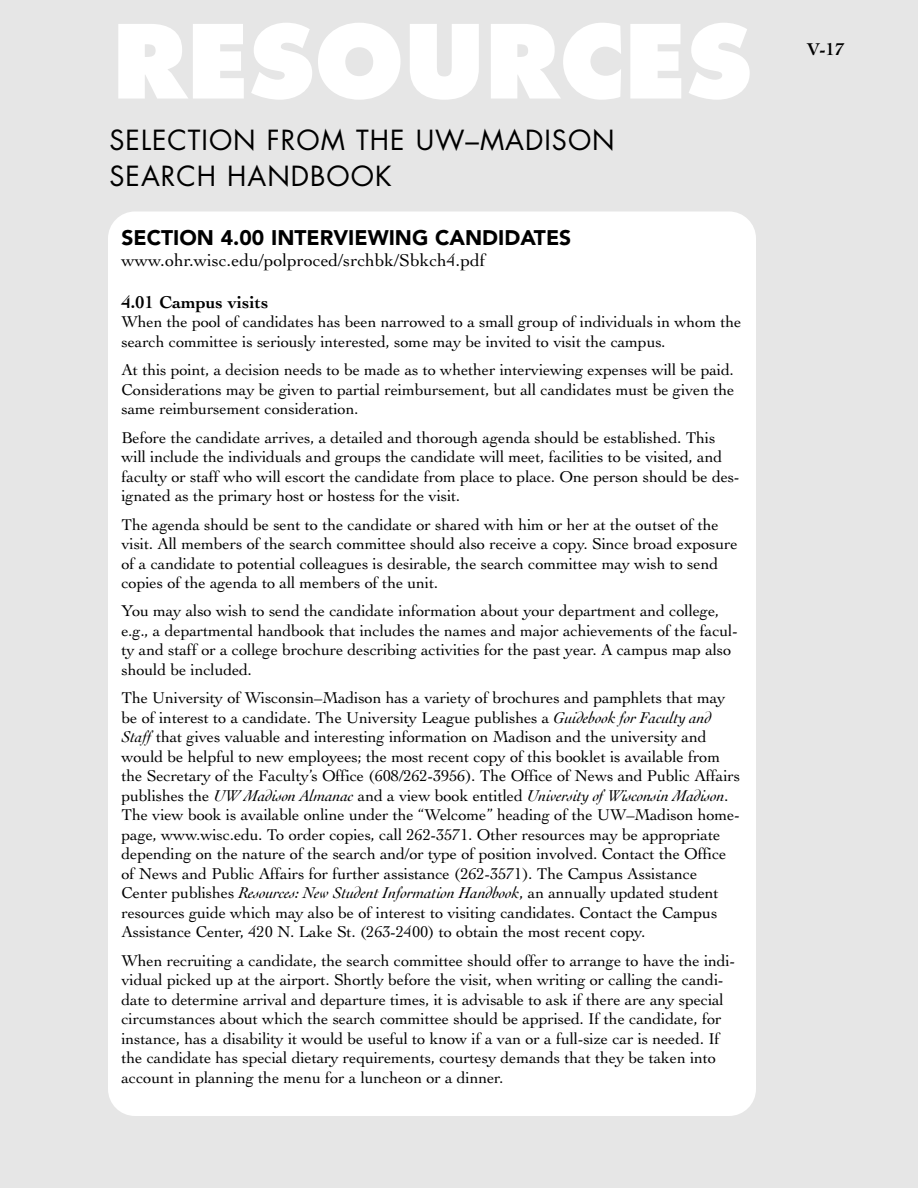
<style>
.page{position:relative;width:918px;height:1188px;background:#e6e6e6}
.page>*{position:absolute;margin:0;border:0;box-sizing:border-box;transform-origin:0 0}
.t1{font:800 99px "Futura";color:#fff}
.t2{font:27px/36px "Futura";letter-spacing:.035em;color:#000}
.t3{font:900 21px "Avenir";color:#000}
.t4{font:18px "Cochin";color:#000}
.t5{font:700 18px "Cochin";color:#000}
.t6{font:16.5px/19.5px "Cochin";letter-spacing:-.01em;color:#000}
.s1{font-style:italic}
</style>
<div class="page">
<div style="left:108px;top:212px;width:648px;height:904px;background:#fff;border-radius:27px"></div>
<h1 class="t1" style="left:112px;top:18px;width:641px">RESOURCES</h1>
<h2 class="t2" style="left:110px;top:124px;width:507px">SELECTION FROM THE UW–MADISON<br>SEARCH HANDBOOK</h2>
<p class="t3" style="left:122px;top:229px;width:451px">SECTION 4.00 INTERVIEWING CANDIDATES</p>
<p class="t4" style="left:122px;top:253px;width:365px">www.ohr.wisc.edu/polproced/srchbk/Sbkch4.pdf</p>
<p class="t5" style="left:122px;top:295px;width:148px">4.01 Campus visits</p>
<p class="t6" style="left:122px;top:314px;width:621px">When the pool of candidates has been narrowed to a small group of individuals in whom the search committee is seriously interested, some may be invited to visit the campus.</p>
<p class="t6" style="left:122px;top:362px;width:615px;text-align:justify">At this point, a decision needs to be made as to whether interviewing expenses will be paid.<br>Considerations may be given to partial reimbursement, but all candidates must be given the same reimbursement consideration.</p>
<p class="t6" style="left:122px;top:429px;width:620px">Before the candidate arrives, a detailed and thorough agenda should be established. This will include the individuals and groups the candidate will meet, facilities to be visited, and faculty or staff who will escort the candidate from place to place. One person should be des&shy;ignated as the primary host or hostess for the visit.</p>
<p class="t6" style="left:122px;top:516px;width:618px">The agenda should be sent to the candidate or shared with him or her at the outset of the visit. All members of the search committee should also receive a copy. Since broad exposure of a candidate to potential colleagues is desirable, the search committee may wish to send copies of the agenda to all members of the unit.</p>
<p class="t6" style="left:122px;top:603px;width:618px">You may also wish to send the candidate information about your department and college, e.g., a departmental handbook that includes the names and major achievements of the facul&shy;ty and staff or a college brochure describing activities for the past year. A campus map also should be included.</p>
<p class="t6" style="left:121px;top:690px;width:620px">The University of Wisconsin–Madison has a variety of brochures and pamphlets that may be of interest to a candidate. The University League publishes a <span class="s1">Guidebook for Faculty and Staff</span> that gives valuable and interesting information on Madison and the university and would be helpful to new employees; the most recent copy of this booklet is available from the Secretary of the Faculty’s Office (608/262-3956). The Office of News and Public Affairs publishes the <span class="s1">UW Madison Almanac</span> and a view book entitled <span class="s1">University of Wisconsin Madison</span>.<br>The view book is available online under the “Welcome” heading of the UW–Madison home&shy;page, www.wisc.edu. To order copies, call 262-3571. Other resources may be appropriate depending on the nature of the search and/or type of position involved. Contact the Office of News and Public Affairs for further assistance (262-3571). The Campus Assistance Center publishes <span class="s1">Resources: New Student Information Handbook</span>, an annually updated student resources guide which may also be of interest to visiting candidates. Contact the Campus Assistance Center, 420 N. Lake St. (263-2400) to obtain the most recent copy.</p>
<p class="t6" style="left:121px;top:952px;width:615px">When recruiting a candidate, the search committee should offer to arrange to have the indi&shy;vidual picked up at the airport. Shortly before the visit, when writing or calling the candi&shy;date to determine arrival and departure times, it is advisable to ask if there are any special circumstances about which the search committee should be apprised. If the candidate, for instance, has a disability it would be useful to know if a van or a full-size car is needed. If the candidate has special dietary requirements, courtesy demands that they be taken into account in planning the menu for a luncheon or a dinner.</p>
<p class="t5" style="left:807px;top:42px;width:39px">V-17</p>
</div>
